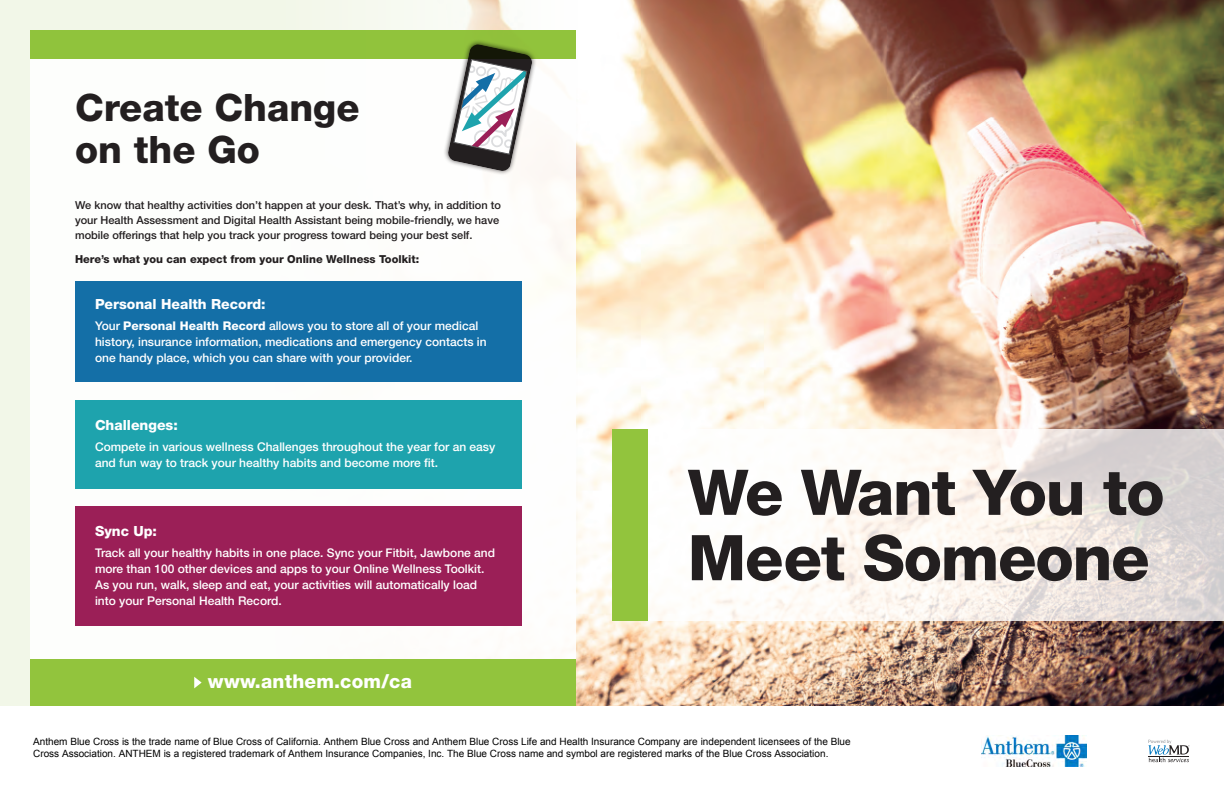
<style>
.page{position:relative;width:1224px;height:792px;background:#fff}
.page>*{position:absolute;margin:0;border:0;box-sizing:border-box;transform-origin:0 0}
.t1{font:800 63.1px/65.4px "Helvetica Neue LT Pro";letter-spacing:-.02em;color:#231f20}
.t2{font:800 37.8px/41.5px "Helvetica Neue LT Pro";color:#231f20}
.t3{font:800 19px "Helvetica Neue LT Pro";letter-spacing:.01em;color:#fff}
.t4{font:800 14px "Helvetica Neue LT Pro";color:#fff}
.t5{font:500 12px/16px "Helvetica Neue LT Pro";color:#fff}
.t6{font:500 11px/15px "Helvetica Neue LT Pro";color:#231f20}
.t7{font:800 11px "Helvetica Neue LT Pro";color:#231f20}
.t8{font:10px/12px "Arial";color:#000}
.s1{font-weight:800}
</style>
<div class="page">
<div style="left:0;top:0;width:1224px;height:706px;background:#f2f7e8"></div>
<img style="left:417px;top:0;width:807px;height:706px">
<svg style="left:648px;top:429px;width:576px;height:192px"></svg>
<div style="left:612px;top:429px;width:36px;height:192px;background:#92c43d"></div>
<div style="left:30px;top:30px;width:546px;height:629px;background:#fff"></div>
<div style="left:30px;top:659px;width:546px;height:47px;background:#92c43d"></div>
<svg style="left:194px;top:677px;width:8px;height:11px"></svg>
<div style="left:443px;top:40px;width:94px;height:136px;background:#231f20;opacity:.75"></div>
<svg style="left:448px;top:59px;width:84px;height:112px"></svg>
<div style="left:30px;top:30px;width:546px;height:29px;background:#92c43d"></div>
<div style="left:75px;top:507px;width:446px;height:119px;background:#9b1f57"></div>
<div style="left:75px;top:401px;width:446px;height:88px;background:#1ea3ad"></div>
<div style="left:75px;top:282px;width:446px;height:100px;background:#146fa7"></div>
<svg style="left:1148px;top:740px;width:41px;height:22px"></svg>
<img style="left:982px;top:736px;width:105px;height:30px">
<p class="t2" style="left:75px;top:87px;width:286px">Create Change on the Go</p>
<p class="t6" style="left:75px;top:198px;width:427px">We know that healthy activities don’t happen at your desk. That’s why, in addition to your Health Assessment and Digital Health Assistant being mobile-friendly, we have mobile offerings that help you track your progress toward being your best self.</p>
<p class="t7" style="left:75px;top:253px;width:346px">Here’s what you can expect from your Online Wellness Toolkit:</p>
<p class="t4" style="left:95px;top:296px;width:172px">Personal Health Record:</p>
<p class="t5" style="left:95px;top:317px;width:393px">Your <span class="s1">Personal Health Record</span> allows you to store all of your medical history, insurance information, medications and emergency contacts in one handy place, which you can share with your provider.</p>
<p class="t4" style="left:95px;top:417px;width:84px">Challenges:</p>
<p class="t5" style="left:95px;top:438px;width:402px">Compete in various wellness Challenges throughout the year for an easy and fun way to track your healthy habits and become more fit.</p>
<p class="t4" style="left:95px;top:523px;width:64px">Sync Up:</p>
<p class="t5" style="left:95px;top:544px;width:402px">Track all your healthy habits in one place. Sync your Fitbit, Jawbone and more than 100 other devices and apps to your Online Wellness Toolkit.<br>As you run, walk, sleep and eat, your activities will automatically load into your Personal Health Record.</p>
<p class="t3" style="left:208px;top:670px;width:206px">www.anthem.com/ca</p>
<p class="t1" style="left:688px;top:460px;width:478px">We Want You to<br>Meet Someone</p>
<p class="t8" style="left:33px;top:735px;width:819px">Anthem Blue Cross is the trade name of Blue Cross of California. Anthem Blue Cross and Anthem Blue Cross Life and Health Insurance Company are independent licensees of the Blue<br>Cross Association. ANTHEM is a registered trademark of Anthem Insurance Companies, Inc. The Blue Cross name and symbol are registered marks of the Blue Cross Association.</p>
</div>
